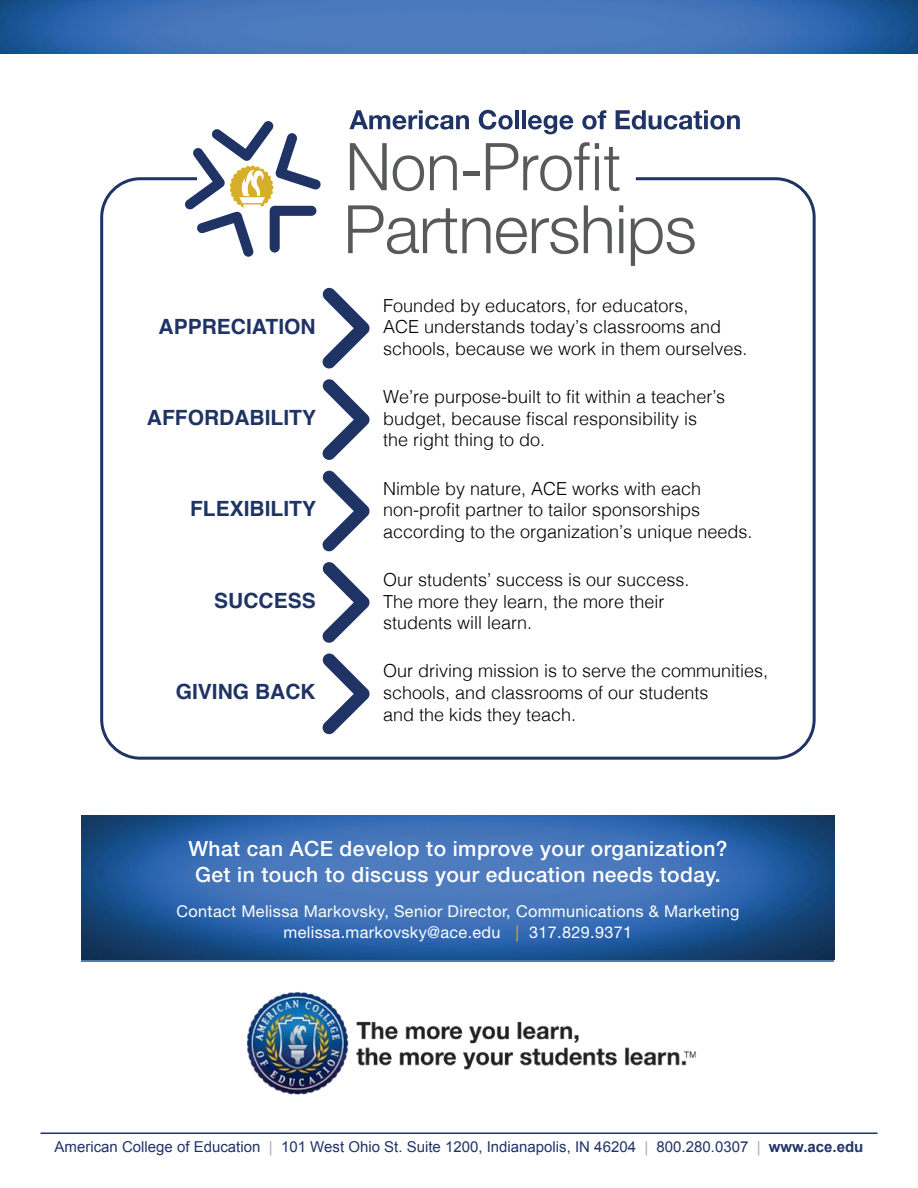
<style>
.page{position:relative;width:918px;height:1188px;background:#fff}
.page>*{position:absolute;margin:0;border:0;box-sizing:border-box;transform-origin:0 0}
.t1{font:300 65.4px "Helvetica";letter-spacing:-.02em;color:#58595b}
.Body_Copy{font:500 21px/25.5px "Helvetica Neue LT Pro";letter-spacing:.02em;color:#fff;text-align:center}
.t2{font:700 21px "Helvetica";color:#1f3465}
.t3{font:300 18px/21.6px "Helvetica";color:#000}
.Body_Copy-2{font:16.35px/21.1px "Helvetica Neue LT Pro";letter-spacing:.02em;color:#fff;text-align:center}
.t4{font:15px "Arial";color:#213469}
.s1{color:#edaa00}
.s2{color:#a9a7be}
.s3{font-weight:700}
</style>
<div class="page">
<img style="left:0;top:0;width:918px;height:54px">
<svg style="left:349px;top:110px;width:120px;height:20px"></svg>
<svg style="left:479px;top:110px;width:34px;height:20px"></svg>
<hr style="left:515px;top:110px;width:4px;height:19px;background:#1f3465">
<hr style="left:522px;top:110px;width:4px;height:19px;background:#1f3465">
<svg style="left:528px;top:115px;width:45px;height:19px"></svg>
<svg style="left:582px;top:110px;width:24px;height:20px"></svg>
<svg style="left:616px;top:110px;width:124px;height:20px"></svg>
<svg style="left:193px;top:121px;width:116px;height:56px"></svg>
<svg style="left:100px;top:177px;width:716px;height:583px"></svg>
<svg style="left:322px;top:379px;width:48px;height:82px"></svg>
<svg style="left:322px;top:470px;width:48px;height:82px"></svg>
<svg style="left:322px;top:288px;width:48px;height:81px"></svg>
<svg style="left:322px;top:562px;width:48px;height:81px"></svg>
<svg style="left:322px;top:653px;width:48px;height:82px"></svg>
<hr style="left:40px;top:1132px;width:838px;height:2px;background:#213469">
<img style="left:81px;top:816px;width:753px;height:144px">
<img style="left:246px;top:992px;width:450px;height:102px">
<p class="t1" style="left:345px;top:111px;width:278px">Non-Profit</p>
<p class="t2" style="left:159px;top:309px;width:159px">APPRECIATION</p>
<p class="t2" style="left:147px;top:401px;width:171px">AFFORDABILITY</p>
<p class="t2" style="left:190px;top:492px;width:128px">FLEXIBILITY</p>
<p class="t2" style="left:214px;top:584px;width:103px">SUCCESS</p>
<p class="t2" style="left:176px;top:675px;width:142px">GIVING BACK</p>
<p class="t3" style="left:383px;top:293px;width:366px">Founded by educators, for educators,<br>ACE understands today’s classrooms and schools, because we work in them ourselves.</p>
<p class="t3" style="left:383px;top:385px;width:344px">We’re purpose-built to fit within a teacher’s budget, because fiscal responsibility is the right thing to do.</p>
<p class="t3" style="left:383px;top:476px;width:371px">Nimble by nature, ACE works with each non-profit partner to tailor sponsorships according to the organization’s unique needs.</p>
<p class="t3" style="left:383px;top:568px;width:308px">Our students’ success is our success.<br>The more they learn, the more their students will learn.</p>
<p class="t3" style="left:383px;top:659px;width:387px">Our driving mission is to serve the communities, schools, and classrooms of our students<br>and the kids they teach.</p>
<p class="Body_Copy" style="left:188px;top:836px;width:541px">What can ACE develop to improve your organization?<br>Get in touch to discuss your education needs today.</p>
<p class="Body_Copy-2" style="left:176px;top:901px;width:564px">Contact Melissa Markovsky, Senior Director, Communications &amp; Marketing melissa.markovsky@ace.edu <span class="s1">|</span> 317.829.9371</p>
<p class="t4" style="left:55px;top:1137px;width:810px">American College of Education <span class="s2">|</span> 101 West Ohio St. Suite 1200, Indianapolis, IN 46204 <span class="s2">|</span> 800.280.0307 <span class="s2">|</span> <span class="s3">www.ace.edu</span></p>
</div>
